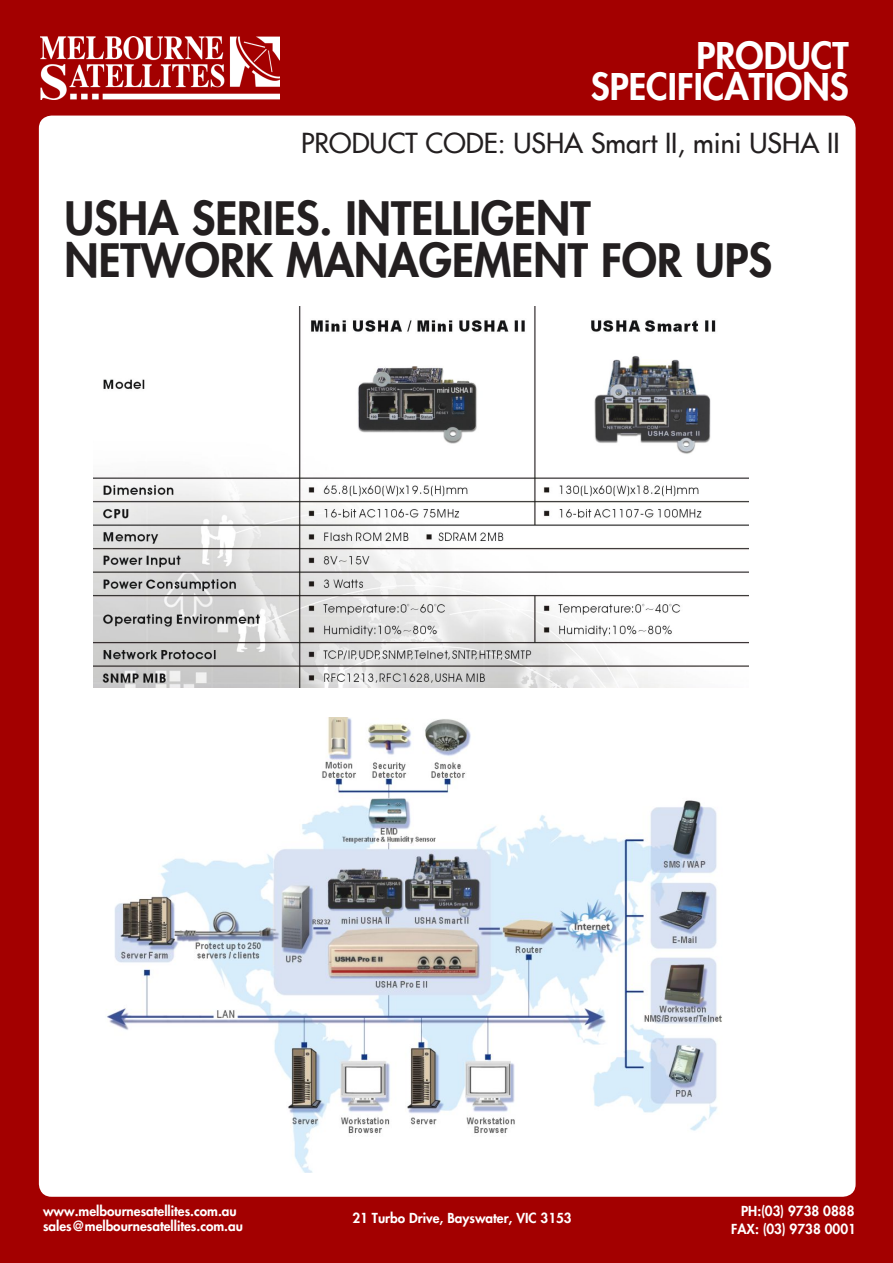
<style>
.page{position:relative;width:893px;height:1263px;background:#fff}
.page>*{position:absolute;margin:0;border:0;box-sizing:border-box;transform-origin:0 0}
.t1{font:800 45px "Futura";color:#231f20}
.t2{font:800 36px/31.2px "Futura";color:#fff;text-align:right}
.t3{font:27px "Futura";color:#231f20}
.t4{font:800 13.5px/15.3px "Futura";color:#fff}
</style>
<div class="page">
<div style="left:1px;top:1px;width:892px;height:1262px;background:#a30000"></div>
<div style="left:39px;top:116px;width:817px;height:1081px;background:#fff;border-radius:13px"></div>
<img style="left:40px;top:36px;width:240px;height:64px">
<img style="left:107px;top:717px;width:615px;height:455px">
<img style="left:94px;top:307px;width:655px;height:380px">
<h2 class="t2" style="left:591px;top:40px;width:259px">PRODUCT<br>SPECIFICATIONS</h2>
<p class="t3" style="left:301px;top:127px;width:540px">PRODUCT CODE: USHA Smart II, mini USHA II</p>
<p class="t1" style="left:65px;top:190px;width:528px">USHA SERIES. INTELLIGENT</p>
<p class="t1" style="left:65px;top:232px;width:709px">NETWORK MANAGEMENT FOR UPS</p>
<p class="t4" style="left:43px;top:1203px;width:201px">www.melbournesatellites.com.au sales@melbournesatellites.com.au</p>
<p class="t4" style="left:731px;top:1202px;width:126px;line-height:18.3px;text-align:right">PH:(03) 9738 0888<br>FAX: (03) 9738 0001</p>
<p class="t4" style="left:352px;top:1211px;width:221px">21 Turbo Drive, Bayswater, VIC 3153</p>
</div>
